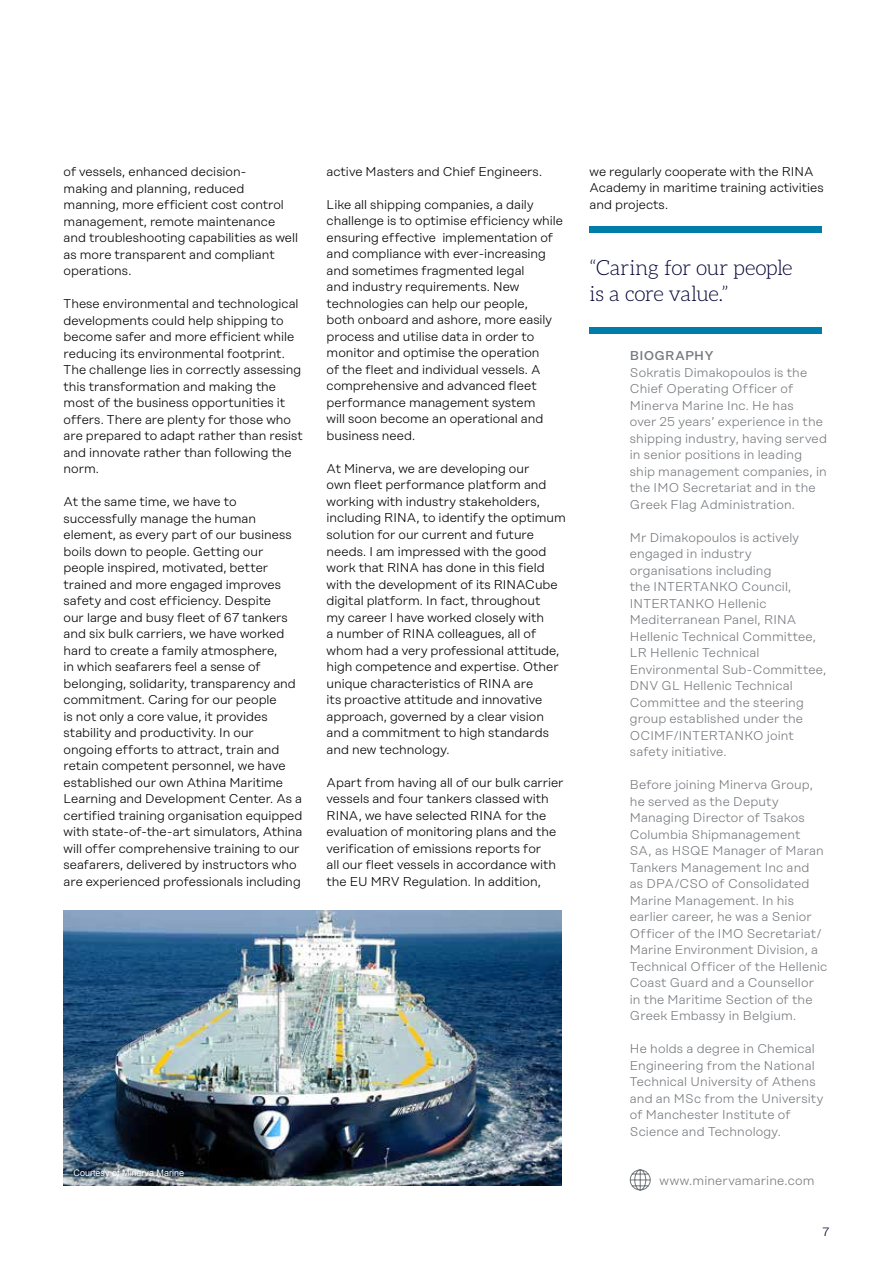
<style>
.page{position:relative;width:893px;height:1263px;background:#fff}
.page>*{position:absolute;margin:0;border:0;box-sizing:border-box;transform-origin:0 0}
.t1{font:300 21px/25.2px "Aleo";letter-spacing:-.02em;color:#003}
.t2{font:300 12.75px/16.5px "Rational Display";color:#000}
.t3{font:300 12.75px/16.5px "Rational Display";letter-spacing:.01em;color:#767a7e}
.t4{font:500 12.75px "Rational Display";letter-spacing:.015em;color:#767a7e}
.t5{font:300 12px "Rational Display";color:#003}
.t6{font:9px "Arial";color:#fff}
</style>
<div class="page">
<img style="left:64px;top:911px;width:498px;height:275px">
<svg style="left:629px;top:1169px;width:22px;height:22px"></svg>
<div style="left:590px;top:327px;width:232px;height:7px;background:#007cab"></div>
<div style="left:590px;top:226px;width:232px;height:7px;background:#007cab"></div>
<p class="t2" style="left:64px;top:163px;width:236px">of vessels, enhanced decision-<br>making and planning, reduced manning, more efficient cost control management, remote maintenance and troubleshooting capabilities as well as more transparent and compliant operations.</p>
<p class="t2" style="left:64px;top:295px;width:241px">These environmental and technological developments could help shipping to become safer and more efficient while reducing its environmental footprint.<br>The challenge lies in correctly assessing this transformation and making the most of the business opportunities it offers. There are plenty for those who are prepared to adapt rather than resist and innovate rather than following the norm.</p>
<p class="t2" style="left:64px;top:493px;width:240px">At the same time, we have to successfully manage the human element, as every part of our business boils down to people. Getting our people inspired, motivated, better trained and more engaged improves safety and cost efficiency. Despite<br>our large and busy fleet of 67 tankers and six bulk carriers, we have worked hard to create a family atmosphere,<br>in which seafarers feel a sense of belonging, solidarity, transparency and commitment. Caring for our people<br>is not only a core value, it provides stability and productivity. In our ongoing efforts to attract, train and retain competent personnel, we have established our own Athina Maritime Learning and Development Center. As a certified training organisation equipped with state-of-the-art simulators, Athina will offer comprehensive training to our seafarers, delivered by instructors who are experienced professionals including</p>
<p class="t2" style="left:327px;top:163px;width:217px">active Masters and Chief Engineers.</p>
<p class="t2" style="left:327px;top:196px;width:238px">Like all shipping companies, a daily challenge is to optimise efficiency while ensuring effective implementation of and compliance with ever-increasing and sometimes fragmented legal<br>and industry requirements. New technologies can help our people,<br>both onboard and ashore, more easily process and utilise data in order to monitor and optimise the operation<br>of the fleet and individual vessels. A comprehensive and advanced fleet performance management system<br>will soon become an operational and business need.</p>
<p class="t2" style="left:327px;top:460px;width:241px">At Minerva, we are developing our<br>own fleet performance platform and working with industry stakeholders, including RINA, to identify the optimum solution for our current and future needs. I am impressed with the good work that RINA has done in this field with the development of its RINACube digital platform. In fact, throughout<br>my career I have worked closely with<br>a number of RINA colleagues, all of whom had a very professional attitude, high competence and expertise. Other unique characteristics of RINA are<br>its proactive attitude and innovative approach, governed by a clear vision and a commitment to high standards and new technology.</p>
<p class="t2" style="left:327px;top:774px;width:239px">Apart from having all of our bulk carrier vessels and four tankers classed with RINA, we have selected RINA for the evaluation of monitoring plans and the verification of emissions reports for<br>all our fleet vessels in accordance with the EU MRV Regulation. In addition,</p>
<p class="t6" style="left:74px;top:1167px;width:112px">Courtesy of Minerva Marine</p>
<p class="t2" style="left:590px;top:163px;width:236px">we regularly cooperate with the RINA<br>Academy in maritime training activities and projects.</p>
<h1 class="t1" style="left:590px;top:255px;width:205px">“Caring for our people is a core value.”</h1>
<p class="t4" style="left:630px;top:348px;width:85px">BIOGRAPHY</p>
<p class="t3" style="left:630px;top:364px;width:199px">Sokratis Dimakopoulos is the<br>Chief Operating Officer of<br>Minerva Marine Inc. He has<br>over 25 years’ experience in the shipping industry, having served in senior positions in leading ship management companies, in the IMO Secretariat and in the<br>Greek Flag Administration.</p>
<p class="t3" style="left:630px;top:529px;width:198px">Mr Dimakopoulos is actively engaged in industry organisations including<br>the INTERTANKO Council,<br>INTERTANKO Hellenic<br>Mediterranean Panel, RINA<br>Hellenic Technical Committee,<br>LR Hellenic Technical<br>Environmental Sub-Committee,<br>DNV GL Hellenic Technical<br>Committee and the steering group established under the<br>OCIMF/INTERTANKO joint safety initiative.</p>
<p class="t3" style="left:630px;top:776px;width:199px">Before joining Minerva Group, he served as the Deputy<br>Managing Director of Tsakos<br>Columbia Shipmanagement<br>SA, as HSQE Manager of Maran<br>Tankers Management Inc and<br>as DPA/CSO of Consolidated<br>Marine Management. In his earlier career, he was a Senior<br>Officer of the IMO Secretariat/<br>Marine Environment Division, a<br>Technical Officer of the Hellenic<br>Coast Guard and a Counsellor in the Maritime Section of the<br>Greek Embassy in Belgium.</p>
<p class="t3" style="left:630px;top:1040px;width:195px">He holds a degree in Chemical<br>Engineering from the National<br>Technical University of Athens and an MSc from the University of Manchester Institute of<br>Science and Technology.</p>
<p class="t3" style="left:660px;top:1172px;width:156px">www.minervamarine.com</p>
<p class="t5" style="left:822px;top:1225px;width:8px">7</p>
</div>
